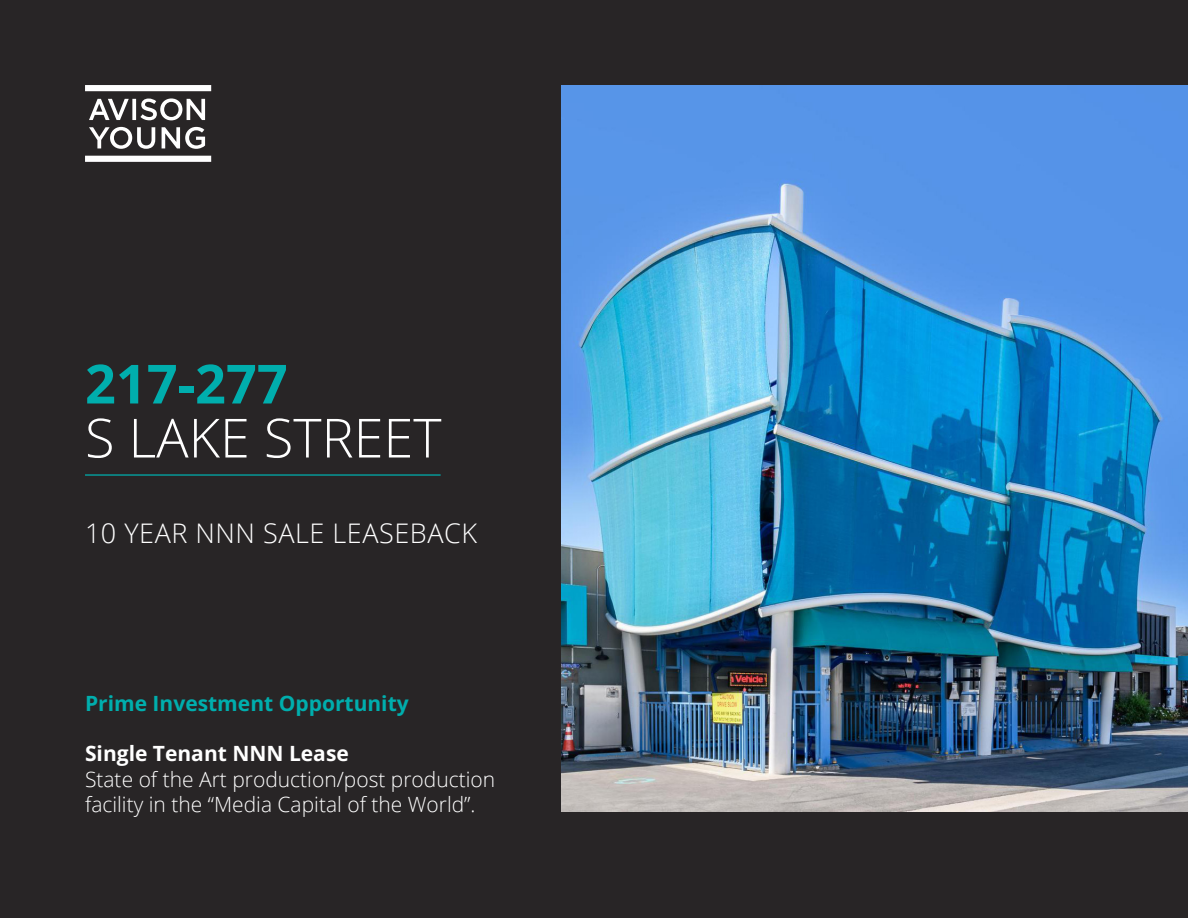
<style>
.page{position:relative;width:1188px;height:918px;background:#282526}
.page>*{position:absolute;margin:0;border:0;box-sizing:border-box;transform-origin:0 0}
.t1{font:300 54px/54px "Open Sans";color:#fff}
.t2{font:300 27px "Open Sans";letter-spacing:.02em;color:#fff}
.Normal_Text_2{font:300 21px/25.2px "Open Sans";color:#fff}
.Normal_Text_2-2{font:700 21px "Open Sans";color:#00aead}
.s1{font-weight:700;color:#00aead}
.s2{font-weight:700}
</style>
<div class="page">
<svg style="left:85px;top:85px;width:126px;height:6px"></svg>
<svg style="left:85px;top:156px;width:126px;height:6px"></svg>
<svg style="left:89px;top:98px;width:116px;height:22px"></svg>
<svg style="left:89px;top:127px;width:66px;height:22px"></svg>
<svg style="left:162px;top:127px;width:43px;height:22px"></svg>
<img style="left:562px;top:85px;width:626px;height:727px">
<hr style="left:85px;top:474px;width:356px;height:2px;background:#00aead">
<p class="t1" style="left:85px;top:355px;width:358px"><span class="s1">217-277<br></span>S LAKE STREET</p>
<p class="t2" style="left:85px;top:514px;width:394px">10 YEAR NNN SALE LEASEBACK</p>
<p class="Normal_Text_2-2" style="left:85px;top:689px;width:325px">Prime Investment Opportunity</p>
<p class="Normal_Text_2" style="left:85px;top:741px;width:412px"><span class="s2">Single Tenant NNN Lease<br></span>State of the Art production/post production facility in the “Media Capital of the World”.</p>
</div>
